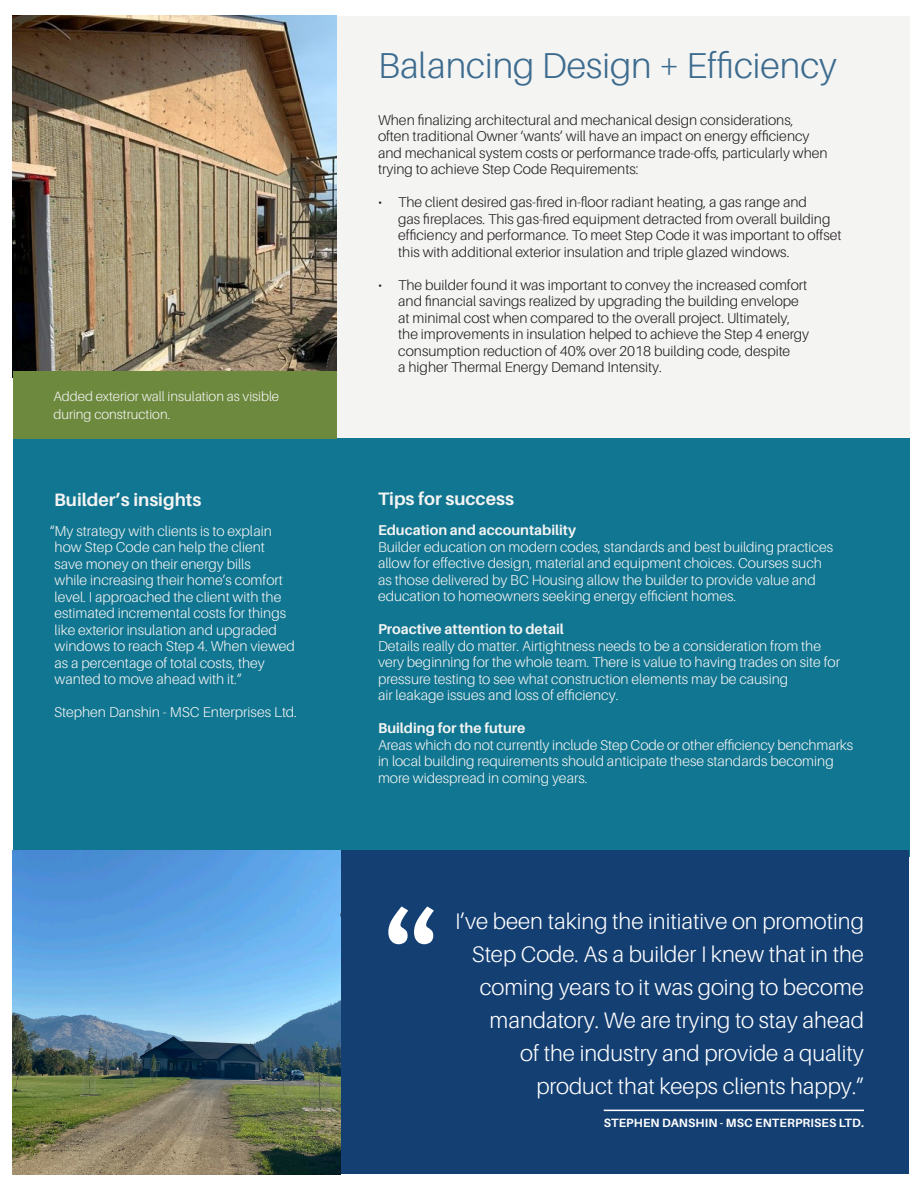
<style>
.page{position:relative;width:918px;height:1188px;background:#fff}
.page>*{position:absolute;margin:0;border:0;box-sizing:border-box;transform-origin:0 0}
.t1{font:157.5px "Dubai";color:#fff}
.t2{font:300 36px "Aileron";color:#3c6b8e}
.t3{font:300 22.5px/33px "Aileron";color:#fff;text-align:right}
.Heading_3{font:700 18px "Aileron";color:#f4f4f3}
.Copy{font:300 14.25px/16.5px "Aileron";color:#f4f4f3}
.Copy-2{font:300 14.25px/16.5px "Aileron";color:#231f20}
.Copy-3{font:700 14.25px "Aileron";color:#f4f4f3}
.t4{font:300 13.5px/18px "Aileron";color:#f4f4f3}
.Quote_Cite{font:700 12px "Aileron";letter-spacing:.01em;color:#fff}
</style>
<div class="page">
<div style="left:328px;top:16px;width:581px;height:456px;background:#f4f4f3"></div>
<div style="left:13px;top:438px;width:896px;height:419px;background:#117691"></div>
<img style="left:13px;top:16px;width:324px;height:355px">
<div style="left:338px;top:850px;width:571px;height:324px;background:#143f73"></div>
<hr style="left:604px;top:1110px;width:260px;height:1px;background:#fff">
<img style="left:13px;top:850px;width:327px;height:324px">
<div style="left:13px;top:371px;width:324px;height:68px;background:#6d893e"></div>
<p class="t4" style="left:53px;top:388px;width:227px">Added exterior wall insulation as visible during construction.</p>
<p class="Heading_3" style="left:54px;top:489px;width:149px">Builder’s insights</p>
<p class="Copy" style="left:54px;top:523px;width:242px;text-indent:-5px">“My strategy with clients is to explain how Step Code can help the client save money on their energy bills<br>while increasing their home’s comfort level. I approached the client with the estimated incremental costs for things like exterior insulation and upgraded windows to reach Step 4. When viewed as a percentage of total costs, they wanted to move ahead with it.”</p>
<p class="Copy" style="left:54px;top:704px;width:245px">Stephen Danshin - MSC Enterprises Ltd.</p>
<p class="t2" style="left:378px;top:46px;width:460px">Balancing Design + Efficiency</p>
<p class="Copy-2" style="left:378px;top:111px;width:451px">When finalizing architectural and mechanical design considerations, often traditional Owner ‘wants’ will have an impact on energy efficiency and mechanical system costs or performance trade-offs, particularly when trying to achieve Step Code Requirements:</p>
<p class="Copy-2" style="left:398px;top:194px;width:445px;text-indent:-20px">• The client desired gas-fired in-floor radiant heating, a gas range and<br>gas fireplaces. This gas-fired equipment detracted from overall building efficiency and performance. To meet Step Code it was important to offset this with additional exterior insulation and triple glazed windows.</p>
<p class="Copy-2" style="left:398px;top:276px;width:413px;text-indent:-20px">• The builder found it was important to convey the increased comfort and financial savings realized by upgrading the building envelope at minimal cost when compared to the overall project. Ultimately, the improvements in insulation helped to achieve the Step 4 energy consumption reduction of 40% over 2018 building code, despite<br>a higher Thermal Energy Demand Intensity.</p>
<p class="Heading_3" style="left:378px;top:489px;width:137px">Tips for success</p>
<p class="Copy-3" style="left:378px;top:522px;width:200px">Education and accountability</p>
<p class="Copy" style="left:378px;top:539px;width:457px">Builder education on modern codes, standards and best building practices allow for effective design, material and equipment choices. Courses such as those delivered by BC Housing allow the builder to provide value and education to homeowners seeking energy efficient homes.</p>
<p class="Copy-3" style="left:378px;top:621px;width:187px">Proactive attention to detail</p>
<p class="Copy" style="left:378px;top:638px;width:464px">Details really do matter. Airtightness needs to be a consideration from the very beginning for the whole team. There is value to having trades on site for pressure testing to see what construction elements may be causing<br>air leakage issues and loss of efficiency.</p>
<p class="Copy-3" style="left:378px;top:720px;width:149px">Building for the future</p>
<p class="Copy" style="left:378px;top:737px;width:477px">Areas which do not currently include Step Code or other efficiency benchmarks in local building requirements should anticipate these standards becoming more widespread in coming years.</p>
<p class="t1" style="left:384px;top:864px;width:56px">‘‘</p>
<p class="t3" style="left:455px;top:905px;width:410px">I’ve been taking the initiative on promoting Step Code. As a builder I knew that in the coming years to it was going to become mandatory. We are trying to stay ahead<br>of the industry and provide a quality product that keeps clients happy.”</p>
<p class="Quote_Cite" style="left:604px;top:1116px;width:262px">STEPHEN DANSHIN - MSC ENTERPRISES LTD.</p>
</div>
